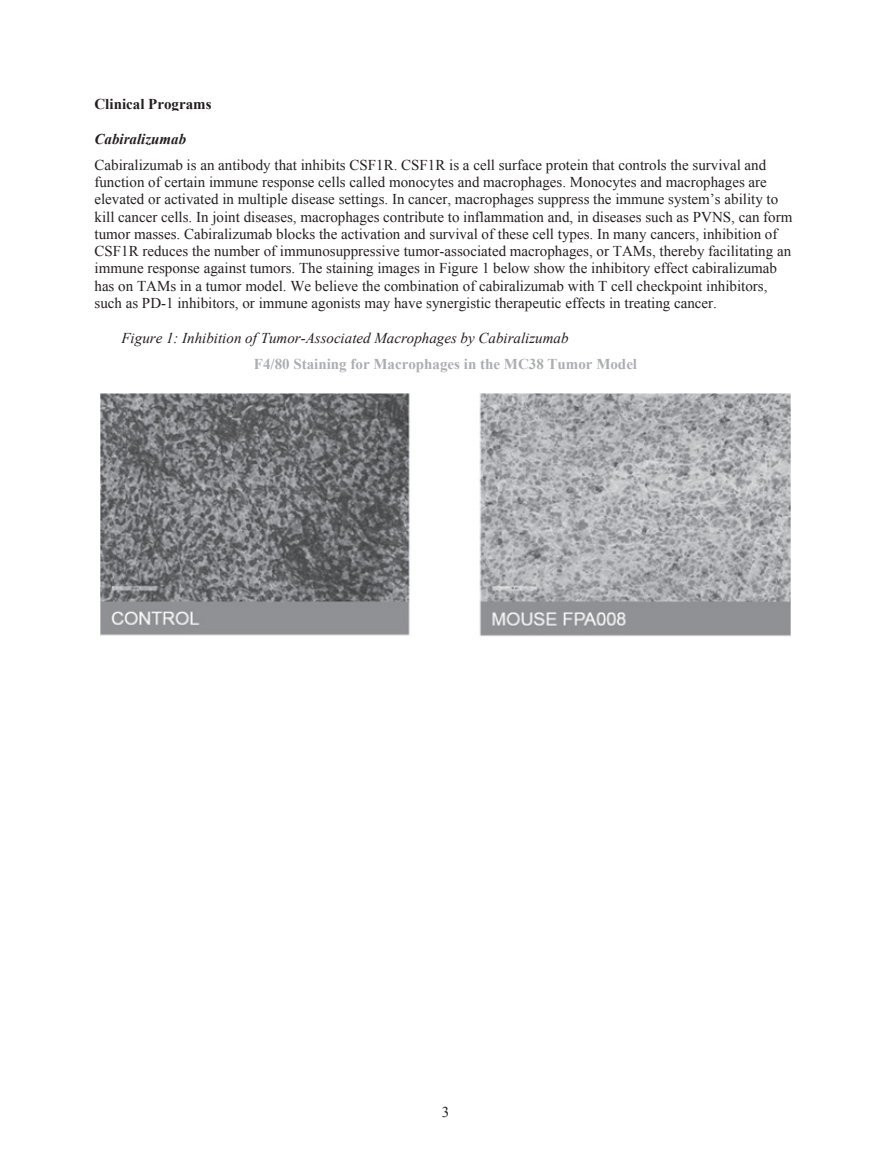
<style>
.page{position:relative;width:891px;height:1161px;background:#fff}
.page>*{position:absolute;margin:0;border:0;box-sizing:border-box;transform-origin:0 0}
.t1{font:15px/17.2px "Times New Roman";color:#231f20}
.t2{font:italic 15px "Times New Roman";color:#231f20}
.t3{font:700 15px "Times New Roman";color:#adaeb2}
.t4{font:700 15px "Times New Roman";color:#231f20}
.t5{font:italic 700 15px "Times New Roman";color:#231f20}
</style>
<div class="page">
<img style="left:101px;top:393px;width:689px;height:243px">
<p class="t4" style="left:94px;top:95px;width:119px">Clinical Programs</p>
<p class="t5" style="left:94px;top:130px;width:93px">Cabiralizumab</p>
<p class="t1" style="left:94px;top:156px;width:699px">Cabiralizumab is an antibody that inhibits CSF1R. CSF1R is a cell surface protein that controls the survival and function of certain immune response cells called monocytes and macrophages. Monocytes and macrophages are elevated or activated in multiple disease settings. In cancer, macrophages suppress the immune system’s ability to kill cancer cells. In joint diseases, macrophages contribute to inflammation and, in diseases such as PVNS, can form tumor masses. Cabiralizumab blocks the activation and survival of these cell types. In many cancers, inhibition of CSF1R reduces the number of immunosuppressive tumor-associated macrophages, or TAMs, thereby facilitating an immune response against tumors. The staining images in Figure 1 below show the inhibitory effect cabiralizumab has on TAMs in a tumor model. We believe the combination of cabiralizumab with T cell checkpoint inhibitors, such as PD-1 inhibitors, or immune agonists may have synergistic therapeutic effects in treating cancer.</p>
<p class="t2" style="left:122px;top:330px;width:449px">Figure 1: Inhibition of Tumor-Associated Macrophages by Cabiralizumab</p>
<p class="t3" style="left:254px;top:356px;width:385px">F4/80 Staining for Macrophages in the MC38 Tumor Model</p>
<p class="t1" style="left:442px;top:1104px;width:9px">3</p>
</div>
